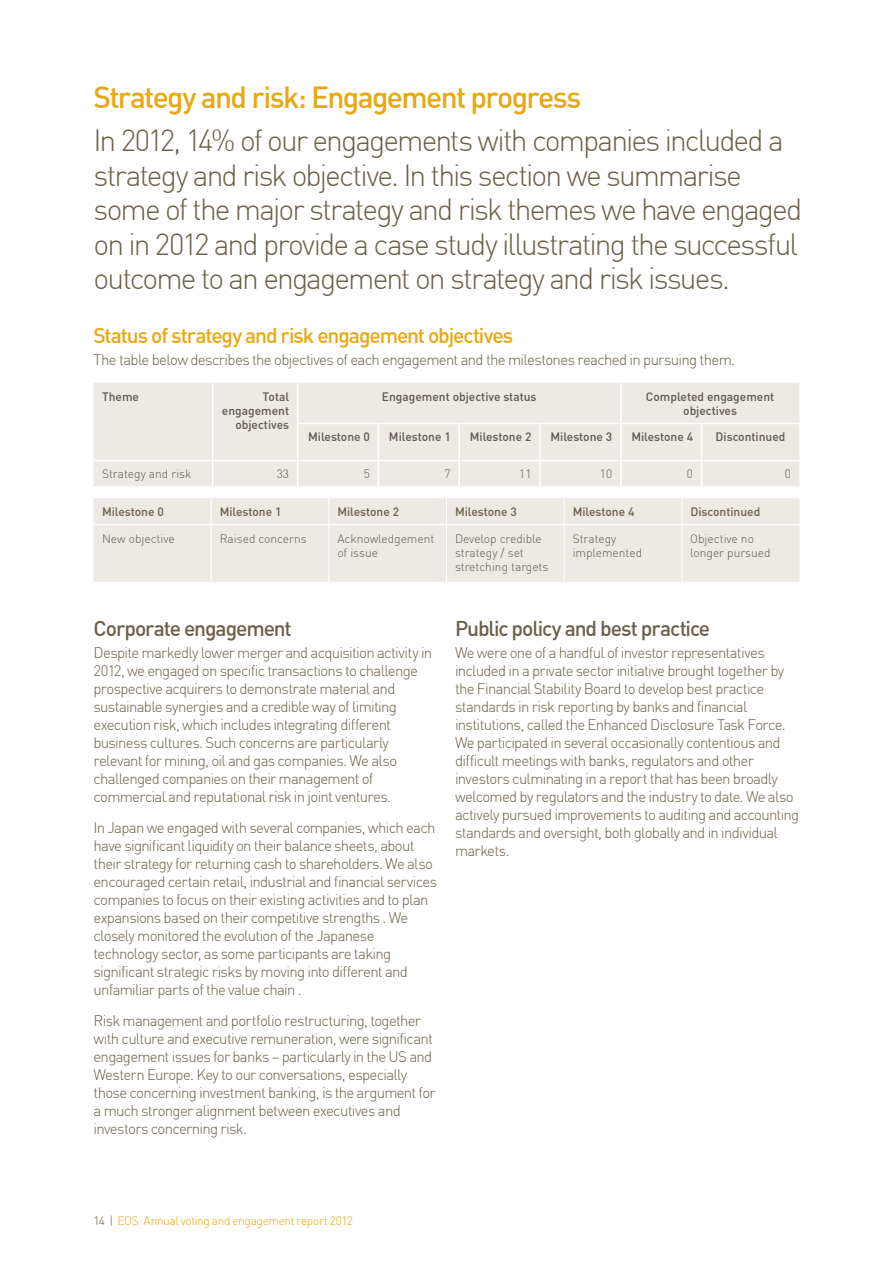
<style>
.page{position:relative;width:893px;height:1263px;background:#fff}
.page>*{position:absolute;margin:0;border:0;box-sizing:border-box;transform-origin:0 0}
.t1{font:300 30px/34.5px "DIN";letter-spacing:-.065em;color:#6a5f4a}
.t2{font:500 30px "DIN";letter-spacing:-.055em;color:#e8a713}
.t3{font:500 21px "DIN";letter-spacing:-.05em;color:#6a5f4a}
.t4{font:500 21px "DIN";letter-spacing:-.05em;color:#e8a713}
.t5{font:300 15px/18px "DIN";letter-spacing:-.045em;color:#6a5f4a}
.t6{font:300 12px/14.4px "DIN";color:#5f574f}
.t7{font:500 12px/14.4px "DIN";color:#5f574f;text-align:right}
.t8{font:500 12px "DIN";color:#6a5f4a}
.t9{font:300 12px "DIN";letter-spacing:-.035em;color:#e8a713}
.s1{color:#6a5f4a}
</style>
<div class="page">
<div style="left:94px;top:383px;width:705px;height:103px;background:#edeae5"></div>
<hr style="left:212px;top:383px;width:1px;height:40px;background:#fff">
<hr style="left:212px;top:423px;width:1px;height:37px;background:#fff">
<hr style="left:297px;top:383px;width:1px;height:40px;background:#fff">
<hr style="left:620px;top:383px;width:2px;height:40px;background:#fff">
<hr style="left:297px;top:423px;width:81px;height:1px;background:#fff">
<hr style="left:297px;top:424px;width:1px;height:36px;background:#fff">
<hr style="left:378px;top:423px;width:81px;height:1px;background:#fff">
<hr style="left:378px;top:424px;width:1px;height:36px;background:#fff">
<hr style="left:459px;top:423px;width:81px;height:1px;background:#fff">
<hr style="left:458px;top:424px;width:2px;height:36px;background:#fff">
<hr style="left:540px;top:423px;width:81px;height:1px;background:#fff">
<hr style="left:539px;top:424px;width:2px;height:36px;background:#fff">
<hr style="left:621px;top:423px;width:81px;height:1px;background:#fff">
<hr style="left:620px;top:424px;width:2px;height:36px;background:#fff">
<hr style="left:702px;top:423px;width:97px;height:1px;background:#fff">
<hr style="left:701px;top:424px;width:1px;height:36px;background:#fff">
<hr style="left:94px;top:460px;width:119px;height:1px;background:#fff">
<hr style="left:213px;top:460px;width:85px;height:1px;background:#fff">
<svg style="left:212px;top:461px;width:1px;height:25px"></svg>
<hr style="left:298px;top:460px;width:80px;height:1px;background:#fff">
<svg style="left:297px;top:461px;width:1px;height:25px"></svg>
<hr style="left:378px;top:460px;width:81px;height:1px;background:#fff">
<svg style="left:378px;top:461px;width:1px;height:25px"></svg>
<hr style="left:459px;top:460px;width:81px;height:1px;background:#fff">
<hr style="left:458px;top:461px;width:2px;height:25px;background:#fff">
<hr style="left:540px;top:460px;width:81px;height:1px;background:#fff">
<hr style="left:539px;top:461px;width:2px;height:25px;background:#fff">
<hr style="left:621px;top:460px;width:81px;height:1px;background:#fff">
<hr style="left:620px;top:461px;width:2px;height:25px;background:#fff">
<hr style="left:702px;top:460px;width:97px;height:1px;background:#fff">
<svg style="left:701px;top:461px;width:1px;height:25px"></svg>
<div style="left:94px;top:498px;width:705px;height:84px;background:#edeae5"></div>
<svg style="left:211px;top:498px;width:1px;height:26px"></svg>
<svg style="left:328px;top:498px;width:1px;height:26px"></svg>
<svg style="left:446px;top:498px;width:1px;height:26px"></svg>
<svg style="left:564px;top:498px;width:1px;height:26px"></svg>
<svg style="left:681px;top:498px;width:1px;height:26px"></svg>
<hr style="left:94px;top:524px;width:117px;height:1px;background:#fff">
<hr style="left:211px;top:524px;width:118px;height:1px;background:#fff">
<hr style="left:211px;top:525px;width:1px;height:57px;background:#fff">
<hr style="left:329px;top:524px;width:117px;height:1px;background:#fff">
<hr style="left:328px;top:525px;width:1px;height:57px;background:#fff">
<hr style="left:446px;top:524px;width:118px;height:1px;background:#fff">
<hr style="left:446px;top:525px;width:1px;height:57px;background:#fff">
<hr style="left:564px;top:524px;width:118px;height:1px;background:#fff">
<hr style="left:564px;top:525px;width:1px;height:57px;background:#fff">
<hr style="left:682px;top:524px;width:117px;height:1px;background:#fff">
<hr style="left:681px;top:525px;width:1px;height:57px;background:#fff">
<h1 class="t2" style="left:94px;top:78px;width:489px">Strategy and risk: Engagement progress</h1>
<p class="t1" style="left:94px;top:123px;width:710px">In 2012, 14% of our engagements with companies included a strategy and risk objective. In this section we summarise some of the major strategy and risk themes we have engaged on in 2012 and provide a case study illustrating the successful outcome to an engagement on strategy and risk issues.</p>
<h2 class="t4" style="left:94px;top:322px;width:421px">Status of strategy and risk engagement objectives</h2>
<p class="t5" style="left:94px;top:351px;width:643px">The table below describes the objectives of each engagement and the milestones reached in pursuing them.</p>
<p class="t7" style="left:102px;top:389px;width:38px">Theme</p>
<p class="t7" style="left:222px;top:389px;width:69px">Total engagement objectives</p>
<p class="t7" style="left:382px;top:389px;width:156px">Engagement objective status</p>
<p class="t7" style="left:646px;top:389px;width:130px;text-align:center">Completed engagement objectives</p>
<p class="t7" style="left:308px;top:429px;width:63px">Milestone 0</p>
<p class="t7" style="left:389px;top:429px;width:63px">Milestone 1</p>
<p class="t7" style="left:470px;top:429px;width:63px">Milestone 2</p>
<p class="t7" style="left:551px;top:429px;width:63px">Milestone 3</p>
<p class="t7" style="left:631px;top:429px;width:63px">Milestone 4</p>
<p class="t7" style="left:715px;top:429px;width:72px">Discontinued</p>
<p class="t6" style="left:102px;top:467px;width:91px">Strategy and risk</p>
<p class="t6" style="left:277px;top:467px;width:14px">33</p>
<p class="t6" style="left:364px;top:467px;width:8px">5</p>
<p class="t6" style="left:445px;top:467px;width:8px">7</p>
<p class="t6" style="left:519px;top:467px;width:14px">11</p>
<p class="t6" style="left:600px;top:467px;width:14px">10</p>
<p class="t6" style="left:687px;top:467px;width:8px">0</p>
<p class="t6" style="left:785px;top:467px;width:8px">0</p>
<p class="t8" style="left:102px;top:504px;width:63px">Milestone 0</p>
<p class="t8" style="left:220px;top:504px;width:63px">Milestone 1</p>
<p class="t8" style="left:337px;top:504px;width:63px">Milestone 2</p>
<p class="t8" style="left:455px;top:504px;width:63px">Milestone 3</p>
<p class="t8" style="left:573px;top:504px;width:63px">Milestone 4</p>
<p class="t8" style="left:690px;top:504px;width:72px">Discontinued</p>
<p class="t6" style="left:102px;top:531px;width:74px">New objective</p>
<p class="t6" style="left:220px;top:531px;width:89px">Raised concerns</p>
<p class="t6" style="left:337px;top:531px;width:99px">Acknowledgement of issue</p>
<p class="t6" style="left:455px;top:531px;width:95px">Develop credible strategy / set stretching targets</p>
<p class="t6" style="left:573px;top:531px;width:71px">Strategy implemented</p>
<p class="t6" style="left:690px;top:531px;width:82px">Objective no longer pursued</p>
<h2 class="t3" style="left:94px;top:615px;width:200px">Corporate engagement</h2>
<p class="t5" style="left:94px;top:644px;width:340px">Despite markedly lower merger and acquisition activity in 2012, we engaged on specific transactions to challenge prospective acquirers to demonstrate material and sustainable synergies and a credible way of limiting execution risk, which includes integrating different business cultures. Such concerns are particularly relevant for mining, oil and gas companies. We also challenged companies on their management of commercial and reputational risk in joint ventures.</p>
<p class="t5" style="left:94px;top:818px;width:345px">In Japan we engaged with several companies, which each have significant liquidity on their balance sheets, about their strategy for returning cash to shareholders. We also encouraged certain retail, industrial and financial services companies to focus on their existing activities and to plan expansions based on their competitive strengths . We closely monitored the evolution of the Japanese technology sector, as some participants are taking significant strategic risks by moving into different and unfamiliar parts of the value chain .</p>
<p class="t5" style="left:94px;top:1011px;width:344px">Risk management and portfolio restructuring, together with culture and executive remuneration, were significant engagement issues for banks – particularly in the US and Western Europe. Key to our conversations, especially those concerning investment banking, is the argument for a much stronger alignment between executives and investors concerning risk.</p>
<h2 class="t3" style="left:455px;top:615px;width:257px">Public policy and best practice</h2>
<p class="t5" style="left:455px;top:644px;width:346px">We were one of a handful of investor representatives included in a private sector initiative brought together by the Financial Stability Board to develop best practice standards in risk reporting by banks and financial institutions, called the Enhanced Disclosure Task Force.<br>We participated in several occasionally contentious and difficult meetings with banks, regulators and other investors culminating in a report that has been broadly welcomed by regulators and the industry to date. We also actively pursued improvements to auditing and accounting standards and oversight, both globally and in individual markets.</p>
<p class="t9" style="left:94px;top:1213px;width:261px"><span class="s1">14 |</span> EOS Annual voting and engagement report 2012</p>
</div>
